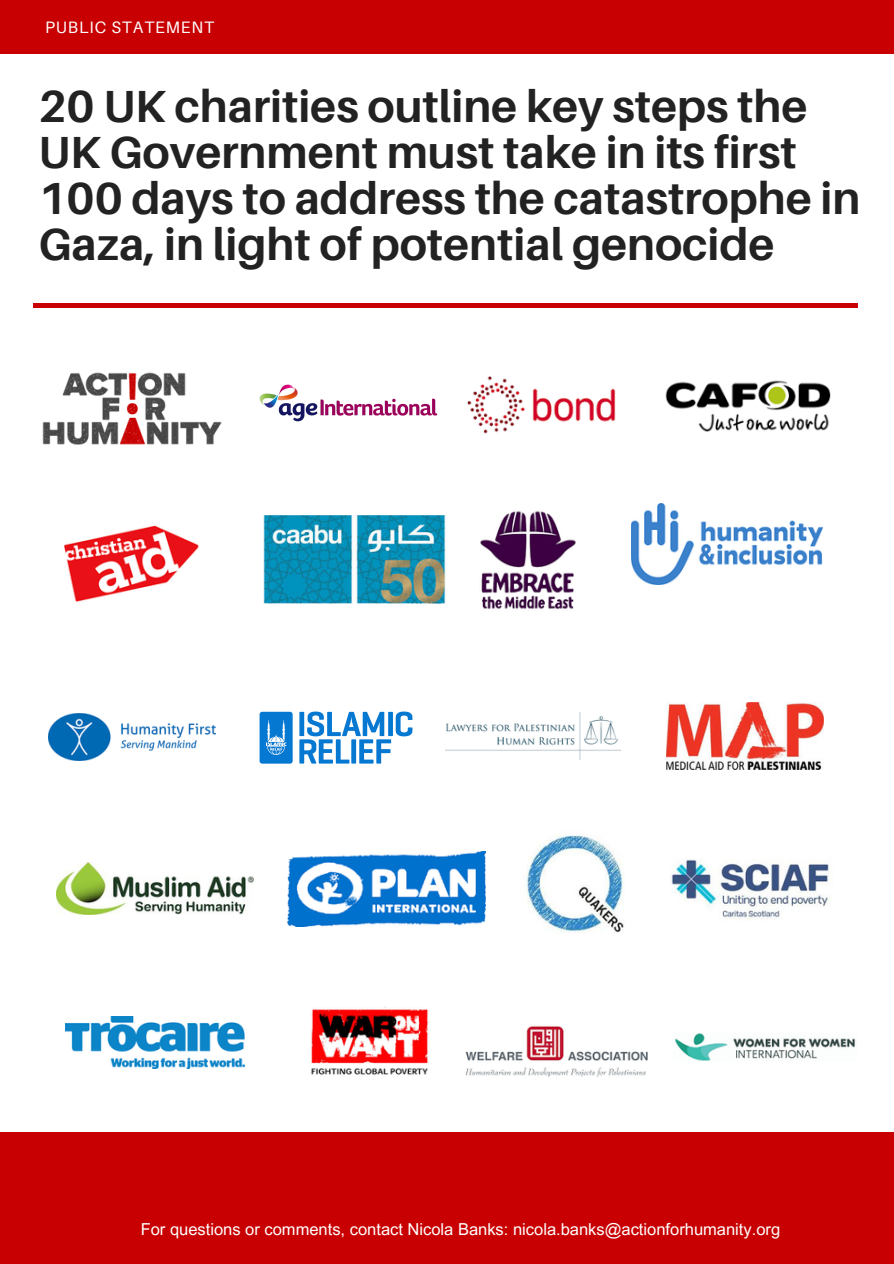
<style>
.page{position:relative;width:894px;height:1264px;background:#fff}
.page>*{position:absolute;margin:0;border:0;box-sizing:border-box;transform-origin:0 0}
.t1{font:700 45px/46.2px "Aileron";color:#222}
.t2{font:16.5px "Arial MT Pro";color:#fff}
.t3{font:16.5px "Aileron";letter-spacing:.05em;color:#fff}
</style>
<div class="page">
<hr style="left:33px;top:303px;width:824px;height:4px;background:#c80001">
<div style="left:0;top:0;width:893px;height:54px;background:#c80001"></div>
<div style="left:0;top:1132px;width:893px;height:131px;background:#c80001"></div>
<img style="left:42px;top:372px;width:180px;height:73px">
<img style="left:467px;top:376px;width:149px;height:58px">
<img style="left:665px;top:380px;width:166px;height:52px">
<img style="left:64px;top:525px;width:135px;height:77px">
<img style="left:263px;top:515px;width:182px;height:88px">
<img style="left:480px;top:511px;width:96px;height:99px">
<img style="left:631px;top:503px;width:191px;height:81px">
<img style="left:259px;top:711px;width:154px;height:53px">
<img style="left:445px;top:712px;width:175px;height:47px">
<img style="left:666px;top:703px;width:157px;height:66px">
<img style="left:526px;top:834px;width:98px;height:99px">
<img style="left:66px;top:1016px;width:179px;height:52px">
<img style="left:311px;top:1007px;width:118px;height:68px">
<img style="left:465px;top:1026px;width:183px;height:51px">
<img style="left:671px;top:859px;width:159px;height:60px">
<img style="left:674px;top:1033px;width:182px;height:28px">
<img style="left:288px;top:851px;width:198px;height:75px">
<img style="left:49px;top:713px;width:166px;height:47px">
<img style="left:56px;top:862px;width:197px;height:52px">
<img style="left:259px;top:384px;width:179px;height:38px">
<p class="t3" style="left:45px;top:17px;width:171px">PUBLIC STATEMENT</p>
<p class="t1" style="left:38px;top:82px;width:823px">20 UK charities outline key steps the UK Government must take in its first 100 days to address the catastrophe in Gaza, in light of potential genocide</p>
<p class="t2" style="left:141px;top:1223px;width:640px">For questions or comments, contact Nicola Banks: nicola.banks@actionforhumanity.org</p>
</div>
